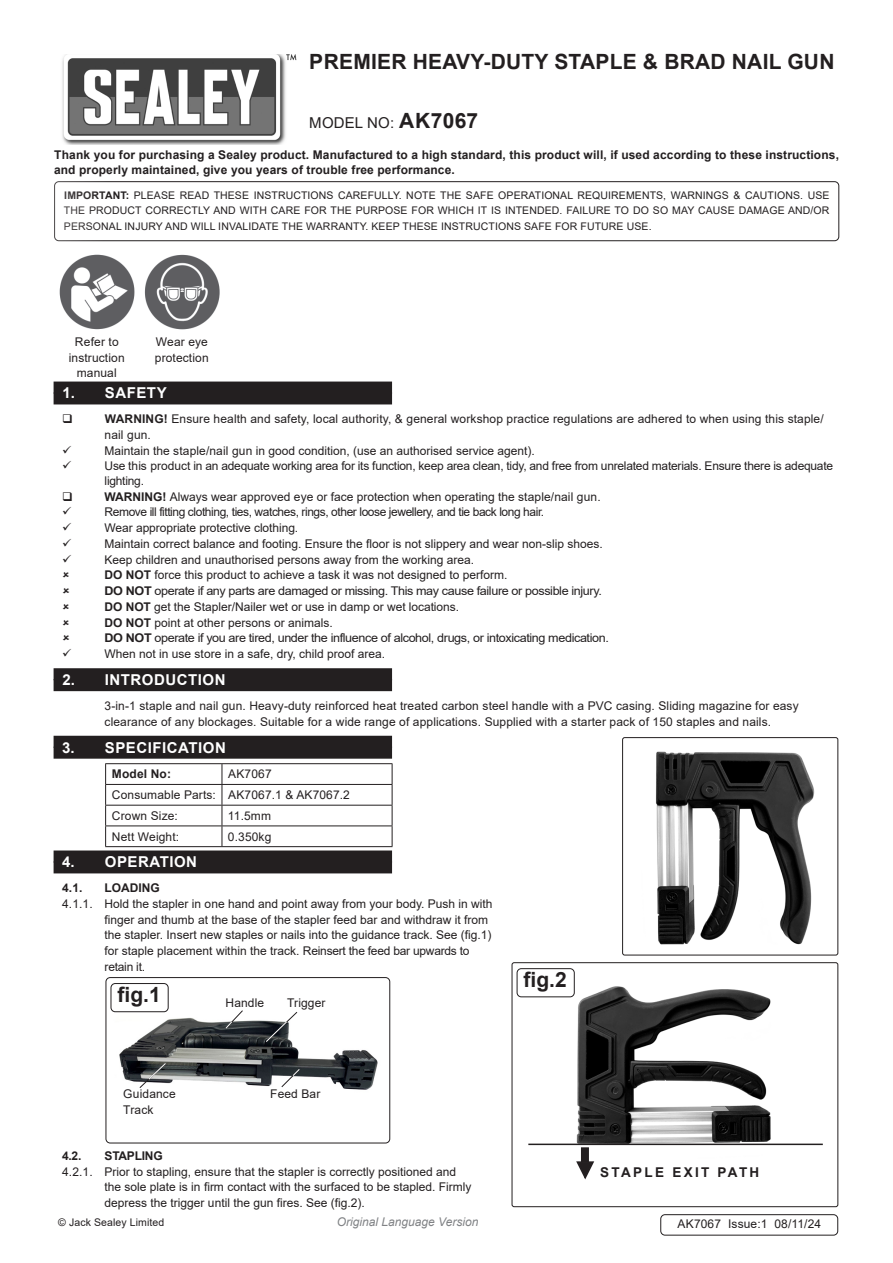
<style>
.page{position:relative;width:893px;height:1263px;background:#fff}
.page>*{position:absolute;margin:0;border:0;box-sizing:border-box;transform-origin:0 0}
.Instructions_Model_No{font:700 21px "Arial";letter-spacing:.01em;color:#231f20}
.t1{font:700 15px "Arial";letter-spacing:.035em;color:#fff}
.Instructions_Model_No-2{font:15px "Arial";letter-spacing:.01em;color:#231f20}
.Body{font:700 13.5px "Arial";letter-spacing:.17em;color:#231f20}
.Body-2{font:12px/15.8px "Arial";color:#231f20}
.Body-3{font:700 12px/15.8px "Arial";letter-spacing:.01em;color:#231f20}
.Body-4{font:12px "Arial";letter-spacing:-.03em;color:#231f20;scale:1.05 1}
.Body-5{font:12px/14.4px "Arial";letter-spacing:-.02em;color:#231f20}
.Body-6{font:12px "Arial";letter-spacing:-.035em;color:#231f20}
.t2{font:italic 12px "Arial";color:#808285}
.Body__Footer{font:12px "Arial";letter-spacing:.01em;color:#231f20}
.Body-7{font:700 12px "Arial";letter-spacing:-.02em;color:#231f20}
.Body__Justified__7pt{font:10.5px/15.8px "Arial";letter-spacing:.01em;color:#231f20;text-align:justify}
.s1{font-weight:700;font-size:21px}
.s2{font-weight:700}
</style>
<div class="page">
<img style="left:62px;top:54px;width:235px;height:90px">
<div style="left:54px;top:181px;width:785px;height:60px;border:1px solid #231f20;border-radius:4px"></div>
<div style="left:54px;top:392px;width:338px;height:12px;background:#231f20"></div>
<div style="left:54px;top:382px;width:338px;height:12px;background:#231f20"></div>
<div style="left:54px;top:679px;width:338px;height:12px;background:#231f20"></div>
<div style="left:54px;top:668px;width:338px;height:12px;background:#231f20"></div>
<div style="left:54px;top:747px;width:338px;height:12px;background:#231f20"></div>
<div style="left:54px;top:736px;width:338px;height:12px;background:#231f20"></div>
<div style="left:54px;top:861px;width:338px;height:12px;background:#231f20"></div>
<div style="left:54px;top:850px;width:338px;height:12px;background:#231f20"></div>
<img style="left:59px;top:254px;width:161px;height:76px">
<div style="left:660px;top:1214px;width:178px;height:21px;border:1px solid #231f20;border-radius:4px"></div>
<hr style="left:105px;top:763px;width:117px;height:1px;background:#231f20">
<hr style="left:222px;top:763px;width:170px;height:1px;background:#231f20">
<hr style="left:105px;top:784px;width:117px;height:1px;background:#231f20">
<hr style="left:222px;top:784px;width:170px;height:1px;background:#231f20">
<hr style="left:105px;top:805px;width:117px;height:1px;background:#231f20">
<hr style="left:222px;top:805px;width:170px;height:1px;background:#231f20">
<hr style="left:105px;top:825px;width:117px;height:1px;background:#231f20">
<svg style="left:105px;top:764px;width:1px;height:82px"></svg>
<hr style="left:222px;top:825px;width:170px;height:1px;background:#231f20">
<svg style="left:222px;top:764px;width:1px;height:82px"></svg>
<svg style="left:392px;top:764px;width:1px;height:82px"></svg>
<hr style="left:105px;top:846px;width:117px;height:1px;background:#231f20">
<hr style="left:222px;top:846px;width:170px;height:1px;background:#231f20">
<img style="left:656px;top:751px;width:182px;height:204px">
<div style="left:622px;top:737px;width:216px;height:218px;border:1px solid #231f20;border-radius:2px"></div>
<img style="left:551px;top:986px;width:238px;height:160px">
<hr style="left:528px;top:1143px;width:295px;height:2px;background:#231f20">
<div style="left:582px;top:1148px;width:6px;height:13px;background:#231f20"></div>
<div style="left:581px;top:1147px;width:8px;height:15px;border:2px solid #231f20"></div>
<svg style="left:576px;top:1160px;width:19px;height:20px"></svg>
<div style="left:517px;top:969px;width:57px;height:28px;background:#fff;border-radius:4px"></div>
<div style="left:517px;top:968px;width:58px;height:29px;border:1px solid #231f20;border-radius:4px"></div>
<img style="left:106px;top:991px;width:272px;height:152px">
<div style="left:106px;top:977px;width:284px;height:166px;border:1px solid #231f20;border-radius:4px"></div>
<div style="left:111px;top:983px;width:57px;height:29px;background:#fff;border-radius:4px"></div>
<div style="left:111px;top:983px;width:58px;height:29px;border:1px solid #231f20;border-radius:4px"></div>
<svg style="left:225px;top:1009px;width:19px;height:20px"></svg>
<svg style="left:265px;top:1011px;width:33px;height:32px"></svg>
<svg style="left:281px;top:1068px;width:19px;height:20px"></svg>
<svg style="left:139px;top:1062px;width:28px;height:27px"></svg>
<div style="left:512px;top:962px;width:326px;height:245px;border:1px solid #231f20;border-radius:2px"></div>
<p class="Instructions_Model_No" style="left:309px;top:47px;width:527px">PREMIER HEAVY-DUTY STAPLE &amp; BRAD NAIL GUN</p>
<p class="Instructions_Model_No-2" style="left:309px;top:113px;width:171px">MODEL NO: <span class="s1">AK7067</span></p>
<p class="Body-3" style="left:54px;top:147px;width:786px">Thank you for purchasing a Sealey product. Manufactured to a high standard, this product will, if used according to these instructions, and properly maintained, give you years of trouble free performance.</p>
<p class="Body__Justified__7pt" style="left:64px;top:187px;width:767px"><span class="s2">IMPORTANT:</span> PLEASE READ THESE INSTRUCTIONS CAREFULLY. NOTE THE SAFE OPERATIONAL REQUIREMENTS, WARNINGS &amp; CAUTIONS. USE THE PRODUCT CORRECTLY AND WITH CARE FOR THE PURPOSE FOR WHICH IT IS INTENDED. FAILURE TO DO SO MAY CAUSE DAMAGE AND/OR PERSONAL INJURY AND WILL INVALIDATE THE WARRANTY. KEEP THESE INSTRUCTIONS SAFE FOR FUTURE USE.</p>
<p class="Body-2" style="left:69px;top:334px;width:57px;text-align:center">Refer to instruction manual</p>
<p class="Body-2" style="left:155px;top:334px;width:55px">Wear eye protection</p>
<p class="t1" style="left:62px;top:383px;width:106px">1. SAFETY</p>
<p class="Body-2" style="left:105px;top:411px;width:721px"><span class="s2">WARNING!</span> Ensure health and safety, local authority, &amp; general workshop practice regulations are adhered to when using this staple/ nail gun.</p>
<p class="Body-2" style="left:105px;top:443px;width:432px">Maintain the staple/nail gun in good condition, (use an authorised service agent).</p>
<p class="Body-5" style="left:105px;top:459px;width:730px">Use this product in an adequate working area for its function, keep area clean, tidy, and free from unrelated materials. Ensure there is adequate lighting.</p>
<p class="Body-2" style="left:105px;top:488px;width:498px"><span class="s2">WARNING!</span> Always wear approved eye or face protection when operating the staple/nail gun.</p>
<p class="Body-6" style="left:105px;top:504px;width:441px">Remove ill fitting clothing, ties, watches, rings, other loose jewellery, and tie back long hair.</p>
<p class="Body-2" style="left:105px;top:520px;width:195px">Wear appropriate protective clothing.</p>
<p class="Body-2" style="left:105px;top:536px;width:500px">Maintain correct balance and footing. Ensure the floor is not slippery and wear non-slip shoes.</p>
<p class="Body-2" style="left:105px;top:551px;width:371px">Keep children and unauthorised persons away from the working area.</p>
<p class="Body-2" style="left:105px;top:567px;width:404px"><span class="s2">DO NOT</span> force this product to achieve a task it was not designed to perform.</p>
<p class="Body-4" style="left:105px;top:583px;width:475px"><span class="s2">DO NOT</span> operate if any parts are damaged or missing. This may cause failure or possible injury.</p>
<p class="Body-2" style="left:105px;top:599px;width:356px"><span class="s2">DO NOT</span> get the Stapler/Nailer wet or use in damp or wet locations.</p>
<p class="Body-2" style="left:105px;top:614px;width:230px"><span class="s2">DO NOT</span> point at other persons or animals.</p>
<p class="Body-4" style="left:105px;top:630px;width:482px"><span class="s2">DO NOT</span> operate if you are tired, under the influence of alcohol, drugs, or intoxicating medication.</p>
<p class="Body-2" style="left:105px;top:646px;width:282px">When not in use store in a safe, dry, child proof area.</p>
<p class="t1" style="left:62px;top:669px;width:165px">2. INTRODUCTION</p>
<p class="Body-2" style="left:105px;top:698px;width:696px">3-in-1 staple and nail gun. Heavy-duty reinforced heat treated carbon steel handle with a PVC casing. Sliding magazine for easy clearance of any blockages. Suitable for a wide range of applications. Supplied with a starter pack of 150 staples and nails.</p>
<p class="t1" style="left:62px;top:737px;width:165px">3. SPECIFICATION</p>
<p class="Body-3" style="left:112px;top:766px;width:61px">Model No:</p>
<p class="Body-2" style="left:228px;top:766px;width:45px">AK7067</p>
<p class="Body-2" style="left:112px;top:787px;width:106px">Consumable Parts:</p>
<p class="Body-2" style="left:228px;top:787px;width:123px">AK7067.1 &amp; AK7067.2</p>
<p class="Body-2" style="left:112px;top:808px;width:68px">Crown Size:</p>
<p class="Body-2" style="left:228px;top:808px;width:45px">11.5mm</p>
<p class="Body-2" style="left:112px;top:828px;width:69px">Nett Weight:</p>
<p class="Body-2" style="left:228px;top:828px;width:45px">0.350kg</p>
<p class="t1" style="left:62px;top:851px;width:137px">4. OPERATION</p>
<p class="Body-3" style="left:62px;top:880px;width:22px">4.1.</p>
<p class="Body-3" style="left:105px;top:880px;width:57px">LOADING</p>
<p class="Body-2" style="left:105px;top:896px;width:390px;text-indent:-43px">4.1.1. Hold the stapler in one hand and point away from your body. Push in with finger and thumb at the base of the stapler feed bar and withdraw it from the stapler. Insert new staples or nails into the guidance track. See (fig.1) for staple placement within the track. Reinsert the feed bar upwards to retain it.</p>
<p class="Instructions_Model_No" style="left:118px;top:980px;width:45px">fig.1</p>
<p class="Body-2" style="left:123px;top:1086px;width:54px">Guidance<br>Track</p>
<p class="Body-2" style="left:225px;top:995px;width:40px">Handle</p>
<p class="Body-2" style="left:287px;top:995px;width:40px">Trigger</p>
<p class="Body-2" style="left:270px;top:1086px;width:52px">Feed Bar</p>
<p class="Body-3" style="left:62px;top:1148px;width:21px">4.2.</p>
<p class="Body-7" style="left:105px;top:1147px;width:60px">STAPLING</p>
<p class="Body-2" style="left:105px;top:1163px;width:368px;text-indent:-43px">4.2.1. Prior to stapling, ensure that the stapler is correctly positioned and the sole plate is in firm contact with the surfaced to be stapled. Firmly depress the trigger until the gun fires. See (fig.2).</p>
<p class="Instructions_Model_No" style="left:524px;top:965px;width:45px">fig.2</p>
<p class="Body" style="left:600px;top:1163px;width:161px">STAPLE EXIT PATH</p>
<p class="Body__Justified__7pt" style="left:58px;top:1214px;width:108px">© Jack Sealey Limited</p>
<p class="t2" style="left:337px;top:1214px;width:143px">Original Language Version</p>
<p class="Body__Footer" style="left:677px;top:1215px;width:145px">AK7067 Issue:1 08/11/24</p>
</div>
